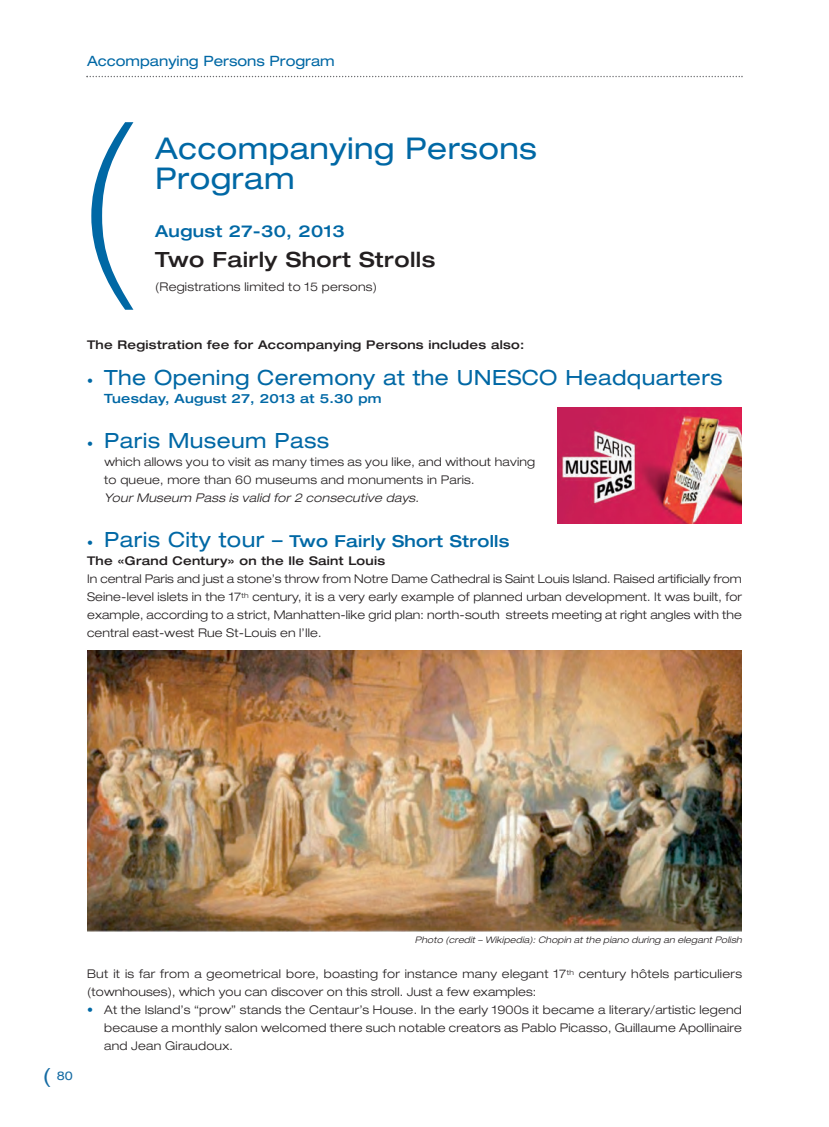
<style>
.page{position:relative;width:829px;height:1127px;background:#fff}
.page>*{position:absolute;margin:0;border:0;box-sizing:border-box;transform-origin:0 0}
.t1{font:expanded 30px/30px "Helvetica Neue";letter-spacing:.015em;color:#0068a5}
.t2{font:expanded 21px "Helvetica Neue";letter-spacing:.02em;color:#0068a5}
.t3{font:500 expanded 21px "Helvetica Neue";letter-spacing:.02em;color:#231f20}
.t4{font:500 expanded 16.5px "Helvetica Neue";letter-spacing:.02em;color:#0068a5}
.t5{font:expanded 14.25px "Helvetica Neue";color:#0068a5}
.t6{font:500 expanded 12.75px "Helvetica Neue";letter-spacing:.02em;color:#0068a5}
.t7{font:300 expanded 12px/18px "Helvetica Neue";letter-spacing:.02em;color:#231f20}
.t8{font:500 expanded 12px "Helvetica Neue";letter-spacing:.02em;color:#231f20}
.t9{font:italic 300 expanded 12px "Helvetica Neue";letter-spacing:.025em;color:#231f20}
.t10{font:expanded 12px "Helvetica Neue";color:#156ba3}
.t11{font:italic 300 expanded 9px "Helvetica Neue";letter-spacing:.015em;color:#231f20}
.s1{font-size:12px}
.s2{font-weight:400;font-size:12px}
.s3{font-weight:400;font-size:21px}
.s4{font-size:21px}
.s5{font-weight:400;color:#0068a5}
</style>
<div class="page">
<svg style="left:86px;top:76px;width:657px;height:1px"></svg>
<svg style="left:91px;top:122px;width:42px;height:188px"></svg>
<img style="left:87px;top:650px;width:655px;height:281px">
<img style="left:558px;top:407px;width:184px;height:116px">
<p class="t5" style="left:87px;top:55px;width:249px">Accompanying Persons Program</p>
<h1 class="t1" style="left:155px;top:136px;width:383px">Accompanying Persons<br>Program</h1>
<h3 class="t4" style="left:155px;top:225px;width:191px">August 27-30, 2013</h3>
<h2 class="t3" style="left:155px;top:252px;width:282px">Two Fairly Short Strolls</h2>
<p class="t7" style="left:155px;top:279px;width:223px">(Registrations limited to 15 persons)</p>
<p class="t8" style="left:87px;top:340px;width:439px">The Registration fee for Accompanying Persons includes also:</p>
<h2 class="t2" style="left:87px;top:370px;width:637px"><span class="s1">•</span> The Opening Ceremony at the UNESCO Headquarters</h2>
<p class="t6" style="left:104px;top:394px;width:279px">Tuesday, August 27, 2013 at 5.30 pm</p>
<h2 class="t2" style="left:87px;top:433px;width:244px"><span class="s1">•</span> Paris Museum Pass</h2>
<p class="t7" style="left:104px;top:454px;width:433px">which allows you to visit as many times as you like, and without having to queue, more than 60 museums and monuments in Paris.</p>
<p class="t9" style="left:104px;top:493px;width:316px">Your Museum Pass is valid for 2 consecutive days.</p>
<h3 class="t4" style="left:87px;top:535px;width:424px"><span class="s2">•</span> <span class="s3">Paris City tour –</span> Two Fairly Short Strolls</h3>
<p class="t8" style="left:87px;top:556px;width:300px">The «Grand Century» on the Ile Saint Louis</p>
<p class="t7" style="left:87px;top:571px;width:656px;text-align:justify">In central Paris and just a stone’s throw from Notre Dame Cathedral is Saint Louis Island. Raised artificially from Seine-level islets in the 17<sup>th</sup> century, it is a very early example of planned urban development. It was built, for example, according to a strict, Manhatten-like grid plan: north-south streets meeting at right angles with the central east-west Rue St-Louis en l’Ile.</p>
<p class="t10" style="left:42px;top:1072px;width:32px"><span class="s4">(</span> 80</p>
<p class="t11" style="left:415px;top:936px;width:328px">Photo (credit – Wikipedia): Chopin at the piano during an elegant Polish</p>
<p class="t7" style="left:87px;top:966px;width:656px">But it is far from a geometrical bore, boasting for instance many elegant 17<sup>th</sup> century hôtels particuliers (townhouses), which you can discover on this stroll. Just a few examples:</p>
<p class="t7" style="left:104px;top:1002px;width:639px;text-align:justify;text-indent:-17px"><span class="s5">•</span> At the Island’s “prow” stands the Centaur’s House. In the early 1900s it became a literary/artistic legend because a monthly salon welcomed there such notable creators as Pablo Picasso, Guillaume Apollinaire and Jean Giraudoux.</p>
</div>
